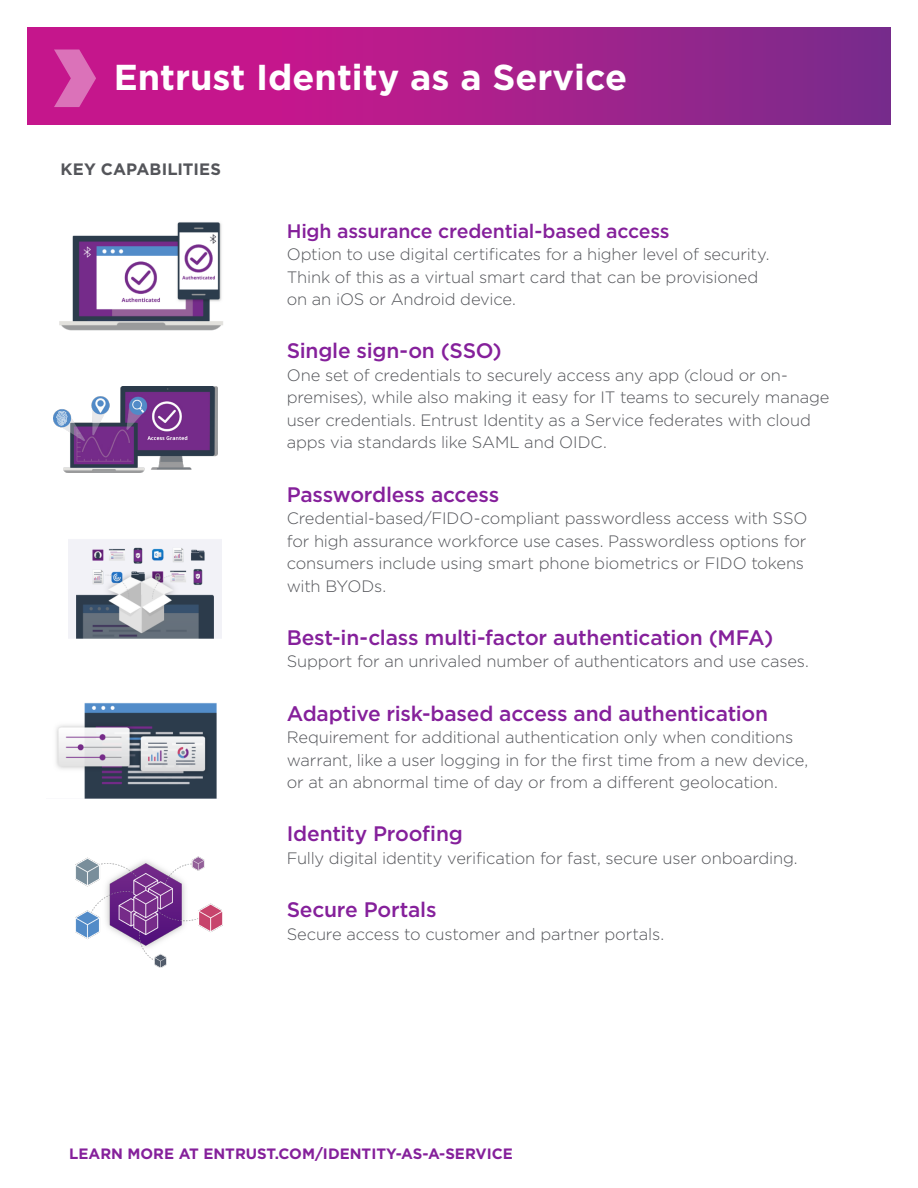
<style>
.page{position:relative;width:918px;height:1188px;background:#fff}
.page>*{position:absolute;margin:0;border:0;box-sizing:border-box;transform-origin:0 0}
.Product_Name{font:700 36px "Gotham";color:#fff}
.t1{font:500 21px "Gotham";letter-spacing:-.01em;color:#85209b}
.t2{font:500 19.5px "Gotham";letter-spacing:-.01em;color:#85209b}
.t3{font:300 16.5px/22.5px "Gotham";letter-spacing:-.01em;color:#54555a}
.Eyebrow{font:700 16.5px "Gotham";letter-spacing:.005em;color:#54555a}
.CTA_URL_front{font:700 15px "Gotham";color:#85209b}
</style>
<div class="page">
<svg style="left:27px;top:27px;width:864px;height:98px;background:#a91e8b"></svg>
<svg style="left:54px;top:50px;width:42px;height:57px;background:#d24da7"></svg>
<img style="left:59px;top:222px;width:164px;height:109px">
<img style="left:68px;top:539px;width:154px;height:99px">
<img style="left:56px;top:703px;width:161px;height:96px">
<img style="left:54px;top:386px;width:164px;height:86px">
<img style="left:76px;top:856px;width:146px;height:112px">
<p class="Product_Name" style="left:114px;top:54px;width:515px">Entrust Identity as a Service</p>
<p class="Eyebrow" style="left:60px;top:158px;width:162px">KEY CAPABILITIES</p>
<p class="t2" style="left:287px;top:218px;width:385px">High assurance credential-based access</p>
<p class="t3" style="left:287px;top:243px;width:484px">Option to use digital certificates for a higher level of security.<br>Think of this as a virtual smart card that can be provisioned on an iOS or Android device.</p>
<p class="t1" style="left:287px;top:337px;width:216px">Single sign-on (SSO)</p>
<p class="t3" style="left:287px;top:363px;width:544px">One set of credentials to securely access any app (cloud or on&shy;premises), while also making it easy for IT teams to securely manage user credentials. Entrust Identity as a Service federates with cloud apps via standards like SAML and OIDC.</p>
<p class="t1" style="left:287px;top:481px;width:214px">Passwordless access</p>
<p class="t3" style="left:287px;top:507px;width:522px">Credential-based/FIDO-compliant passwordless access with SSO for high assurance workforce use cases. Passwordless options for consumers include using smart phone biometrics or FIDO tokens with BYODs.</p>
<p class="t1" style="left:287px;top:624px;width:488px">Best-in-class multi-factor authentication (MFA)</p>
<p class="t3" style="left:287px;top:650px;width:524px">Support for an unrivaled number of authenticators and use cases.</p>
<p class="t1" style="left:287px;top:700px;width:483px">Adaptive risk-based access and authentication</p>
<p class="t3" style="left:287px;top:726px;width:523px">Requirement for additional authentication only when conditions warrant, like a user logging in for the first time from a new device, or at an abnormal time of day or from a different geolocation.</p>
<p class="t1" style="left:287px;top:820px;width:178px">Identity Proofing</p>
<p class="t3" style="left:287px;top:846px;width:513px">Fully digital identity verification for fast, secure user onboarding.</p>
<p class="t1" style="left:287px;top:896px;width:151px">Secure Portals</p>
<p class="t3" style="left:287px;top:922px;width:379px">Secure access to customer and partner portals.</p>
<p class="CTA_URL_front" style="left:69px;top:1144px;width:445px">LEARN MORE AT ENTRUST.COM/IDENTITY-AS-A-SERVICE</p>
</div>
